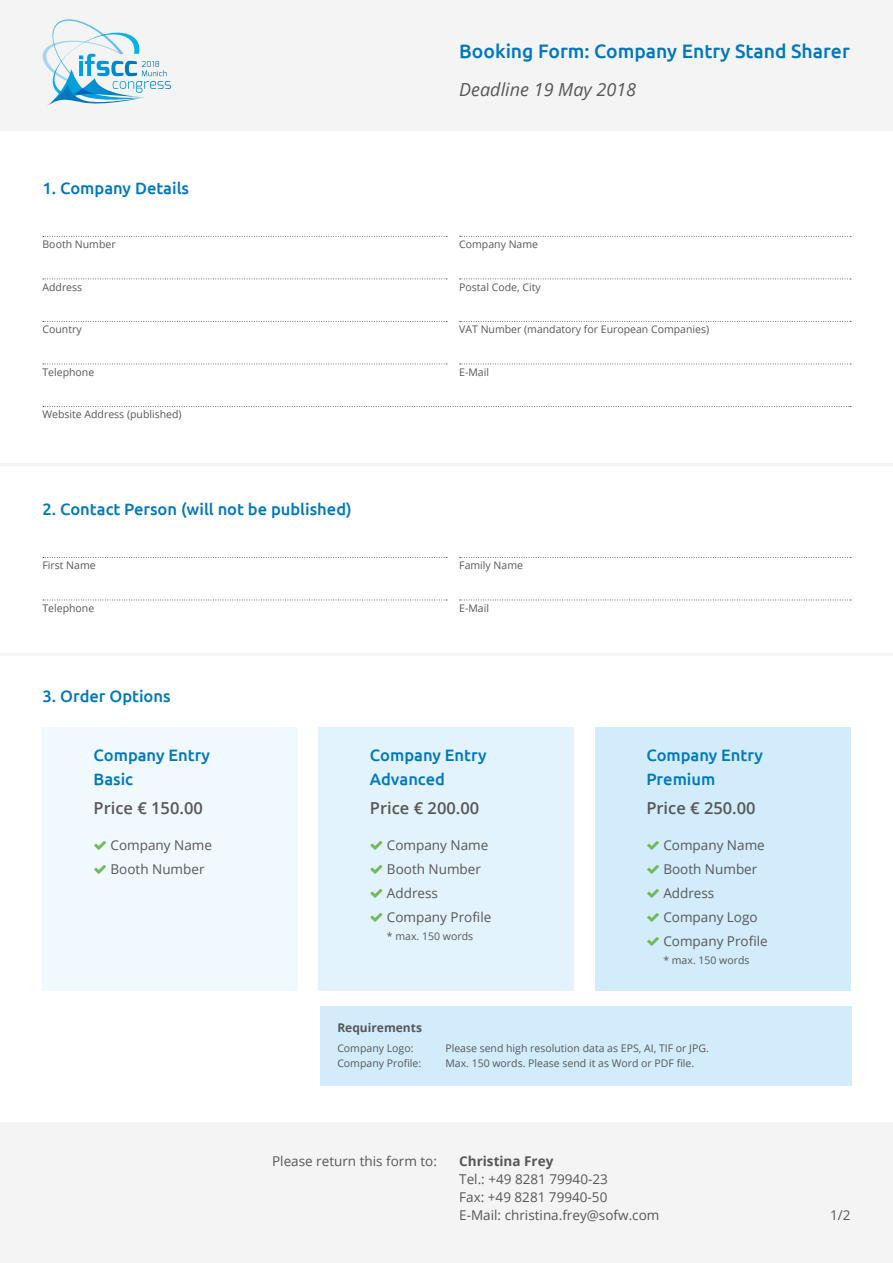
<style>
.page{position:relative;width:893px;height:1263px;background:#fff}
.page>*{position:absolute;margin:0;border:0;box-sizing:border-box;transform-origin:0 0}
.t1{font:500 19.5px "Ubuntu";color:#0078bc}
.t2{font:italic 18px "Open Sans";color:#575756}
.t3{font:500 16.5px/24px "Ubuntu";color:#0078bc}
.t4{font:600 16.5px "Open Sans";color:#575756}
.t5{font:13.5px/24px "Open Sans";color:#575756}
.t6{font:700 13.5px "Open Sans";color:#575756}
.t7{font:700 12px "Open Sans";color:#575756}
.t8{font:10.5px "Open Sans";color:#575756}
</style>
<div class="page">
<div style="left:0;top:1123px;width:893px;height:140px;background:#f4f4f4"></div>
<div style="left:0;top:0;width:893px;height:131px;background:#f4f4f4"></div>
<svg style="left:42px;top:19px;width:129px;height:87px"></svg>
<svg style="left:43px;top:236px;width:404px;height:1px"></svg>
<svg style="left:43px;top:557px;width:404px;height:1px"></svg>
<svg style="left:460px;top:236px;width:391px;height:1px"></svg>
<svg style="left:460px;top:557px;width:391px;height:1px"></svg>
<svg style="left:43px;top:279px;width:404px;height:1px"></svg>
<svg style="left:43px;top:600px;width:404px;height:1px"></svg>
<svg style="left:460px;top:279px;width:391px;height:1px"></svg>
<svg style="left:460px;top:600px;width:391px;height:1px"></svg>
<svg style="left:43px;top:321px;width:404px;height:1px"></svg>
<svg style="left:43px;top:364px;width:404px;height:1px"></svg>
<svg style="left:43px;top:406px;width:808px;height:1px"></svg>
<svg style="left:460px;top:321px;width:391px;height:1px"></svg>
<svg style="left:460px;top:364px;width:391px;height:1px"></svg>
<hr style="left:0;top:463px;width:893px;height:3px;background:#f4f4f4">
<hr style="left:0;top:653px;width:893px;height:3px;background:#f4f4f4">
<div style="left:43px;top:727px;width:255px;height:264px;background:#f0f9fe"></div>
<div style="left:319px;top:727px;width:255px;height:264px;background:#e2f3fd"></div>
<div style="left:595px;top:727px;width:255px;height:264px;background:#d2ecfc"></div>
<div style="left:320px;top:1006px;width:532px;height:80px;background:#d2ecfc"></div>
<h1 class="t1" style="left:459px;top:38px;width:392px">Booking Form: Company Entry Stand Sharer</h1>
<h2 class="t2" style="left:459px;top:77px;width:178px">Deadline 19 May 2018</h2>
<h3 class="t3" style="left:43px;top:175px;width:148px">1. Company Details</h3>
<p class="t8" style="left:43px;top:237px;width:75px">Booth Number</p>
<p class="t8" style="left:459px;top:237px;width:80px">Company Name</p>
<p class="t8" style="left:43px;top:280px;width:41px">Address</p>
<p class="t8" style="left:459px;top:280px;width:83px">Postal Code, City</p>
<p class="t8" style="left:43px;top:322px;width:41px">Country</p>
<p class="t8" style="left:43px;top:365px;width:53px">Telephone</p>
<p class="t8" style="left:43px;top:407px;width:141px">Website Address (published)</p>
<p class="t8" style="left:459px;top:322px;width:251px">VAT Number (mandatory for European Companies)</p>
<p class="t8" style="left:459px;top:365px;width:31px">E-Mail</p>
<h3 class="t3" style="left:43px;top:496px;width:311px">2. Contact Person (will not be published)</h3>
<p class="t8" style="left:43px;top:558px;width:55px">First Name</p>
<p class="t8" style="left:43px;top:601px;width:53px">Telephone</p>
<p class="t8" style="left:459px;top:558px;width:65px">Family Name</p>
<p class="t8" style="left:459px;top:601px;width:31px">E-Mail</p>
<h3 class="t3" style="left:43px;top:683px;width:130px">3. Order Options</h3>
<h3 class="t3" style="left:94px;top:743px;width:118px">Company Entry<br>Basic</h3>
<h3 class="t4" style="left:94px;top:796px;width:111px">Price € 150.00</h3>
<p class="t5" style="left:111px;top:833px;width:103px">Company Name<br>Booth Number</p>
<h3 class="t3" style="left:370px;top:743px;width:118px">Company Entry<br>Advanced</h3>
<h3 class="t4" style="left:370px;top:796px;width:111px">Price € 200.00</h3>
<p class="t5" style="left:387px;top:833px;width:106px">Company Name<br>Booth Number<br>Address<br>Company Profile</p>
<p class="t8" style="left:387px;top:929px;width:88px">* max. 150 words</p>
<h3 class="t3" style="left:646px;top:743px;width:118px">Company Entry<br>Premium</h3>
<h3 class="t4" style="left:646px;top:796px;width:111px">Price € 250.00</h3>
<p class="t5" style="left:663px;top:833px;width:106px">Company Name<br>Booth Number<br>Address<br>Company Logo<br>Company Profile</p>
<p class="t8" style="left:663px;top:953px;width:88px">* max. 150 words</p>
<p class="t7" style="left:337px;top:1019px;width:86px">Requirements</p>
<p class="t8" style="left:337px;top:1040px;width:78px">Company Logo:</p>
<p class="t8" style="left:445px;top:1040px;width:265px">Please send high resolution data as EPS, AI, TIF or JPG.</p>
<p class="t8" style="left:337px;top:1055px;width:85px">Company Profile:</p>
<p class="t8" style="left:445px;top:1055px;width:250px">Max. 150 words. Please send it as Word or PDF file.</p>
<p class="t5" style="left:272px;top:1148px;width:166px">Please return this form to:</p>
<p class="t6" style="left:459px;top:1151px;width:96px">Christina Frey</p>
<p class="t5" style="left:459px;top:1169px;width:202px;line-height:18px">Tel.: +49 8281 79940-23<br>Fax: +49 8281 79940-50<br>E-Mail: christina.frey@sofw.com</p>
<p class="t5" style="left:830px;top:1202px;width:22px">1/2</p>
</div>
